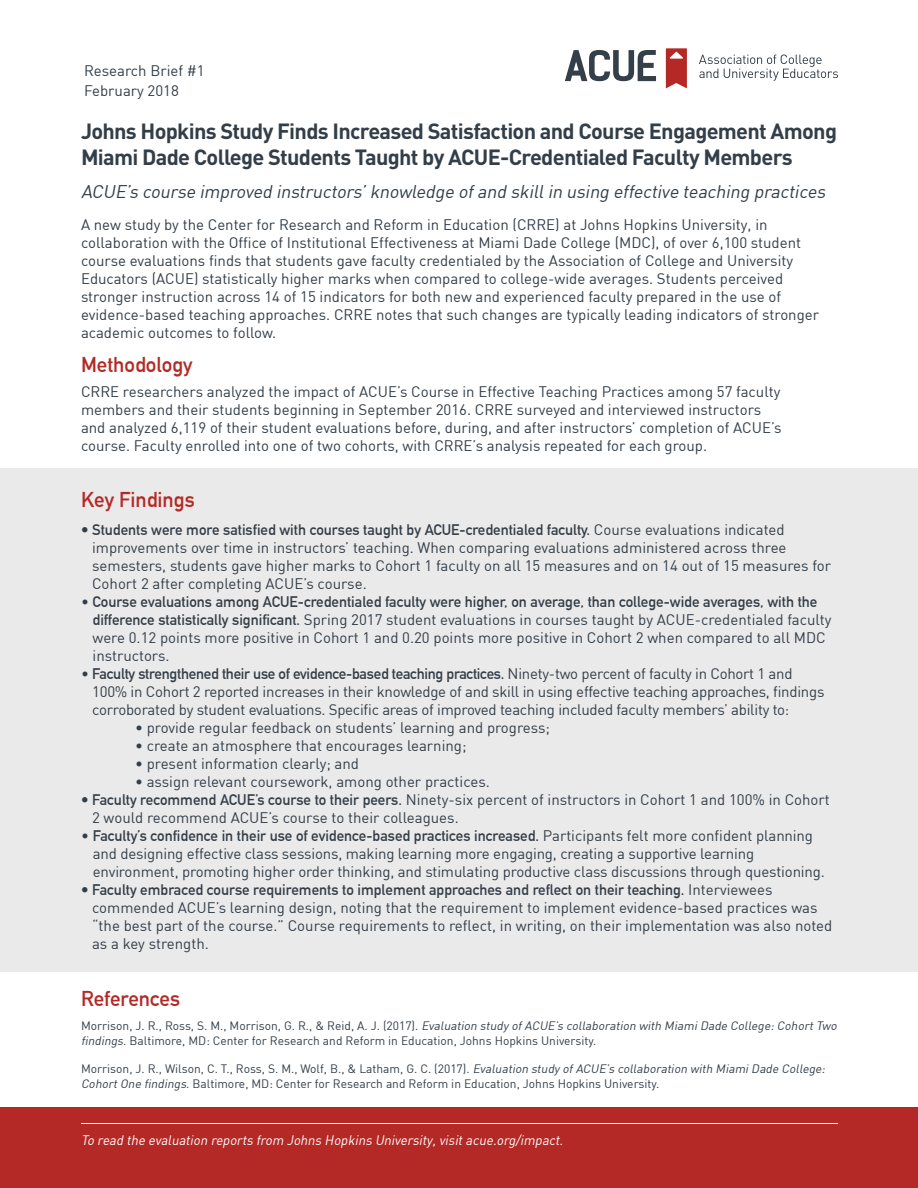
<style>
.page{position:relative;width:918px;height:1188px;background:#fff}
.page>*{position:absolute;margin:0;border:0;box-sizing:border-box;transform-origin:0 0}
.Section_Title{font:700 21.75px/26.1px "DIN";letter-spacing:-.03em;color:#333e48}
.t1{font:700 21px "DIN Alternate";color:#b42925}
.t2{font:italic 18px "DIN";color:#333e48}
.t3{font:15px/18px "DIN";color:#333e48}
.No_Spacing{font:italic 13.5px "DIN";color:#fff}
.t4{font:12px/14.4px "DIN";color:#333e48}
.s1{font-family:"DIN Alternate";font-weight:700}
.s2{font-style:italic}
</style>
<div class="page">
<svg style="left:565px;top:50px;width:91px;height:31px"></svg>
<svg style="left:699px;top:55px;width:139px;height:26px"></svg>
<svg style="left:666px;top:48px;width:21px;height:40px"></svg>
<div style="left:0;top:468px;width:918px;height:504px;background:#ebeaeb"></div>
<div style="left:0;top:1107px;width:918px;height:81px;background:#b42925"></div>
<hr style="left:81px;top:1123px;width:757px;height:1px;background:#fff">
<p class="t3" style="left:84px;top:62px;width:122px">Research Brief #1</p>
<p class="t3" style="left:84px;top:81px;width:96px">February 2018</p>
<p class="Section_Title" style="left:81px;top:117px;width:758px">Johns Hopkins Study Finds Increased Satisfaction and Course Engagement Among<br>Miami Dade College Students Taught by ACUE-Credentialed Faculty Members</p>
<p class="t2" style="left:81px;top:180px;width:750px">ACUE’s course improved instructors’knowledge ofand skillin using effective teaching practices</p>
<p class="t3" style="left:81px;top:215px;width:740px">A new study by the Center for Research and Reform in Education (CRRE) at Johns Hopkins University, in collaboration with the Office of Institutional Effectiveness at Miami Dade College (MDC), of over 6,100 student course evaluations finds that students gave faculty credentialed by the Association of College and University Educators (ACUE) statistically higher marks when compared to college-wide averages. Students perceived stronger instruction across 14 of 15 indicators for both new and experienced faculty prepared in the use of evidence-based teaching approaches. CRRE notes that such changes are typically leading indicators of stronger academic outcomes to follow.</p>
<p class="t1" style="left:81px;top:349px;width:113px">Methodology</p>
<p class="t3" style="left:81px;top:382px;width:702px">CRRE researchers analyzed the impact of ACUE’s Course in Effective Teaching Practices among 57 faculty members and their students beginning in September 2016. CRRE surveyed and interviewed instructors and analyzed 6,119 of their student evaluations before, during, and after instructors’ completion of ACUE’s course. Faculty enrolled into one of two cohorts, with CRRE’s analysis repeated for each group.</p>
<p class="t1" style="left:81px;top:484px;width:115px">Key Findings</p>
<p class="t3" style="left:92px;top:520px;width:741px;text-indent:-11px"><span class="s1">• Students were more satisfied with courses taught by ACUE-credentialed faculty.</span> Course evaluations indicated improvements over time in instructors’ teaching. When comparing evaluations administered across three semesters, students gave higher marks to Cohort 1 faculty on all 15 measures and on 14 out of 15 measures for Cohort 2 after completing ACUE’s course.</p>
<p class="t3" style="left:93px;top:592px;width:741px;text-indent:-12px">• <span class="s1">Course evaluations among ACUE-credentialed faculty were higher, on average, than college-wide averages, with the difference statistically significant.</span> Spring 2017 student evaluations in courses taught by ACUE-credentialed faculty were 0.12 points more positive in Cohort 1 and 0.20 points more positive in Cohort 2 when compared to all MDC instructors.</p>
<p class="t3" style="left:92px;top:664px;width:734px;text-indent:-11px">• <span class="s1">Faculty strengthened their use of evidence-based teaching practices.</span> Ninety-two percent of faculty in Cohort 1 and<br>100% in Cohort 2 reported increases in their knowledge of and skill in using effective teaching approaches, findings corroborated by student evaluations. Specific areas of improved teaching included faculty members’ ability to:</p>
<p class="t3" style="left:135px;top:718px;width:416px">• provide regular feedback on students’ learning and progress;</p>
<p class="t3" style="left:135px;top:736px;width:333px">• create an atmosphere that encourages learning;</p>
<p class="t3" style="left:135px;top:754px;width:226px">• present information clearly; and</p>
<p class="t3" style="left:135px;top:772px;width:356px">• assign relevant coursework, among other practices.</p>
<p class="t3" style="left:92px;top:790px;width:739px;text-indent:-11px"><span class="s1">• Faculty recommend ACUE’s course to their peers.</span> Ninety-six percent of instructors in Cohort 1 and 100% in Cohort<br>2 would recommend ACUE’s course to their colleagues.</p>
<p class="t3" style="left:93px;top:826px;width:734px;text-indent:-12px">• <span class="s1">Faculty’s confidence in their use of evidence-based practices increased.</span> Participants felt more confident planning and designing effective class sessions, making learning more engaging, creating a supportive learning environment, promoting higher order thinking, and stimulating productive class discussions through questioning.</p>
<p class="t3" style="left:92px;top:880px;width:742px;text-indent:-11px"><span class="s1">• Faculty embraced course requirements to implement approaches and reflect on their teaching.</span> Interviewees commended ACUE’s learning design, noting that the requirement to implement evidence-based practices was “the best part of the course.” Course requirements to reflect, in writing, on their implementation was also noted as a key strength.</p>
<p class="t1" style="left:81px;top:982px;width:101px">References</p>
<p class="t4" style="left:81px;top:1018px;width:760px">M o rri s o n , J . R . , R o ss , S . M . , M o rri s o n , G . R . , &amp; R e i d , A . J . ( 2 0 1 7 ) . <span class="s2">Evaluation study ofACUE’s collaboration with MiamiDade College:CohortTwo findings</span>. Baltimore, MD: Center for Research and Reform in Education, Johns Hopkins University.</p>
<p class="t4" style="left:81px;top:1062px;width:748px">Morrison, J. R., Wilson, C. T., Ross, S. M., Wolf, B., &amp; Latham, G. C. (2017). <span class="s2">Evaluation study ofACUE’s collaboration with MiamiDade College:<br>CohortOne findings</span>. Baltimore, MD: Center for Research and Reform in Education, Johns Hopkins University.</p>
<p class="No_Spacing" style="left:81px;top:1132px;width:486px">To read the evaluation reports from Johns Hopkins University,visitacue.org/impact.</p>
</div>
